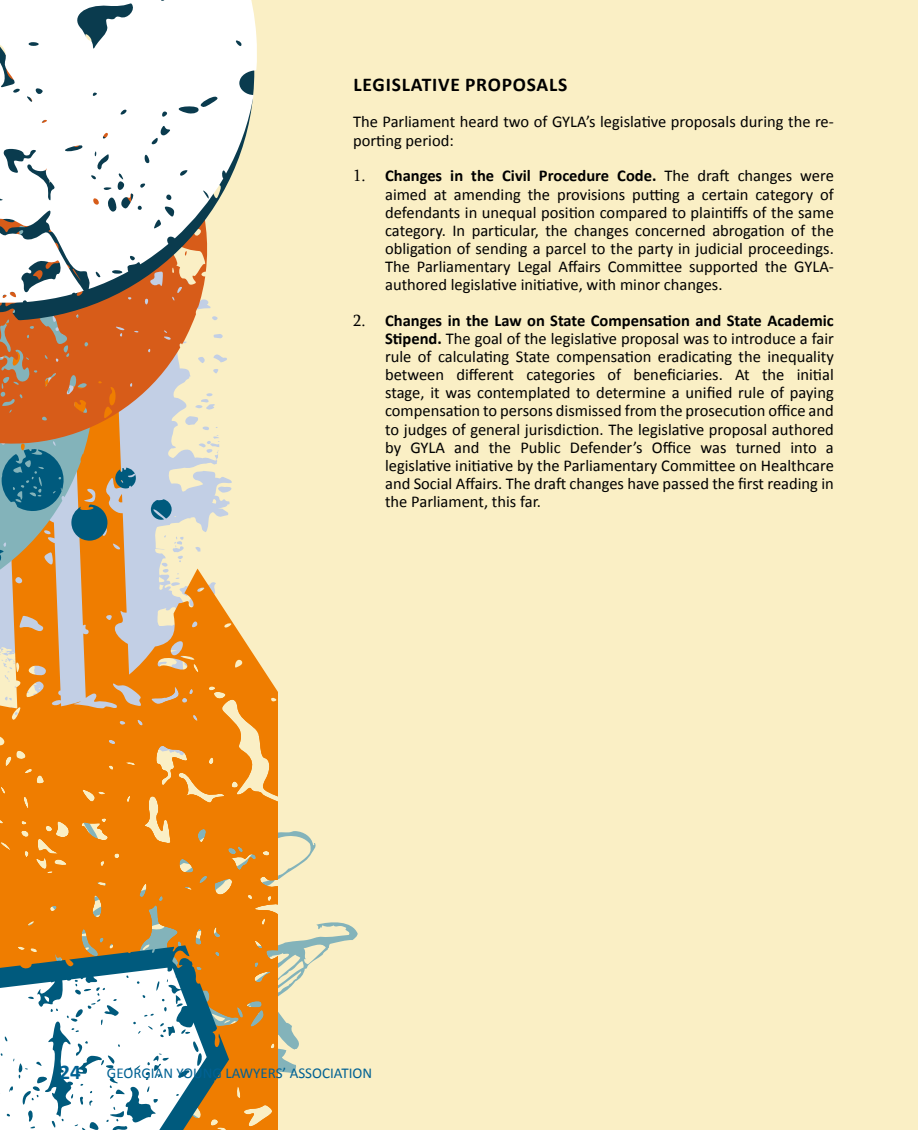
<style>
.page{position:relative;width:919px;height:1132px;background:#fff}
.page>*{position:absolute;margin:0;border:0;box-sizing:border-box;transform-origin:0 0}
.t1{font:700 19.5px "Calibri";letter-spacing:.04em;color:#000}
.t2{font:16.5px/18.1px "Calibri";color:#000;text-align:justify}
.t3{font:15px "Calibri";color:#006193}
.s1{font-family:"Sylfaen"}
.s2{font-weight:700}
.s3{font-weight:700;font-size:21px}
</style>
<div class="page">
<div style="left:0;top:0;width:917px;height:1129px;background:#faefc5"></div>
<svg style="left:281px;top:831px;width:76px;height:242px"></svg>
<svg style="left:0;top:334px;width:248px;height:312px"></svg>
<svg style="left:0;top:646px;width:281px;height:483px;background:#ea9230"></svg>
<svg style="left:0;top:726px;width:281px;height:278px;background:#ee8612"></svg>
<svg style="left:0;top:561px;width:96px;height:82px;background:#dba062"></svg>
<svg style="left:0;top:320px;width:209px;height:149px;background:#d3895b"></svg>
<svg style="left:0;top:304px;width:218px;height:16px;background:#a2623b"></svg>
<svg style="left:0;top:0;width:257px;height:304px;background:#e4e3de"></svg>
<svg style="left:0;top:448px;width:172px;height:113px;background:#969e91"></svg>
<svg style="left:0;top:929px;width:229px;height:200px;background:#b27a2c"></svg>
<svg style="left:0;top:967px;width:207px;height:162px;background:#c3d6db"></svg>
<p class="t1" style="left:353px;top:73px;width:215px">LEGISLATIVE PROPOSALS</p>
<p class="t2" style="left:353px;top:111px;width:482px;line-height:19px">The Parliament heard two of GYLA’s legislative proposals during the re&shy;porting period:</p>
<p class="t2" style="left:385px;top:166px;width:450px;text-indent:-32px"><span class="s1">1.</span> <span class="s2">Changes in the Civil Procedure Code.</span> The draft changes were aimed at amending the provisions putting a certain category of defendants in unequal position compared to plaintiffs of the same category. In particular, the changes concerned abrogation of the obligation of sending a parcel to the party in judicial proceedings.<br>The Parliamentary Legal Affairs Committee supported the GYLA&shy;authored legislative initiative, with minor changes.</p>
<p class="t2" style="left:385px;top:310px;width:450px;text-indent:-32px"><span class="s1">2.</span> <span class="s2">Changes in the Law on State Compensation and State Academic Stipend.</span> The goal of the legislative proposal was to introduce a fair rule of calculating State compensation eradicating the inequality between different categories of beneficiaries. At the initial stage, it was contemplated to determine a unified rule of paying compensation to persons dismissed from the prosecution office and to judges of general jurisdiction. The legislative proposal authored by GYLA and the Public Defender’s Office was turned into a legislative initiative by the Parliamentary Committee on Healthcare and Social Affairs. The draft changes have passed the first reading in the Parliament, this far.</p>
<p class="t3" style="left:60px;top:1063px;width:314px"><span class="s3">24</span> GEORGIAN YOUNG LAWYERS’ ASSOCIATION</p>
</div>
